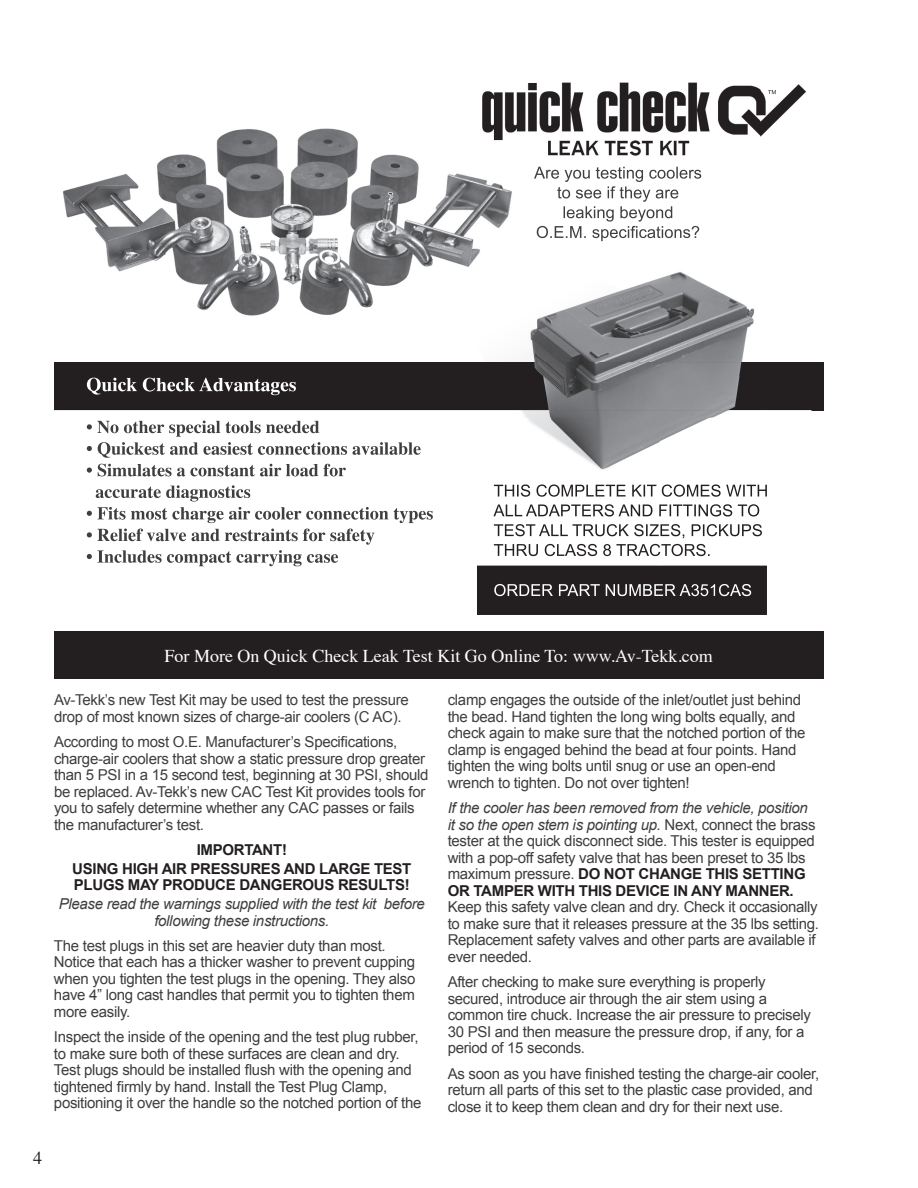
<style>
.page{position:relative;width:918px;height:1188px;background:#fff}
.page>*{position:absolute;margin:0;border:0;box-sizing:border-box;transform-origin:0 0}
.t1{font:18px "Times";color:#fff}
.t2{font:18px "Times";color:#231f20}
.t3{font:15px/16.5px "Arial";letter-spacing:-.02em;color:#3e3e3f}
.t4{font:italic 15px/16.5px "Arial";letter-spacing:-.02em;color:#3e3e3f;text-align:center}
.t5{font:700 15px/18.6px "Arial";letter-spacing:-.02em;color:#231f20;text-align:center}
.s1{font-style:italic}
.s2{font-weight:700;color:#231f20}
</style>
<div class="page">
<div style="left:54px;top:631px;width:770px;height:48px;background:#231f20"></div>
<img style="left:54px;top:82px;width:757px;height:485px">
<div style="left:477px;top:566px;width:290px;height:49px;background:#231f20"></div>
<img style="left:54px;top:362px;width:757px;height:48px">
<img style="left:87px;top:378px;width:209px;height:17px">
<img style="left:87px;top:421px;width:232px;height:16px">
<img style="left:87px;top:442px;width:334px;height:16px">
<img style="left:87px;top:464px;width:259px;height:12px">
<img style="left:86px;top:485px;width:165px;height:16px">
<img style="left:87px;top:507px;width:346px;height:16px">
<img style="left:87px;top:529px;width:287px;height:16px">
<img style="left:87px;top:550px;width:251px;height:16px">
<img style="left:494px;top:485px;width:273px;height:12px">
<img style="left:493px;top:504px;width:266px;height:13px">
<img style="left:494px;top:524px;width:268px;height:14px">
<img style="left:494px;top:544px;width:216px;height:12px">
<img style="left:494px;top:584px;width:257px;height:12px">
<img style="left:534px;top:167px;width:167px;height:15px">
<img style="left:557px;top:186px;width:121px;height:16px">
<img style="left:564px;top:206px;width:110px;height:16px">
<img style="left:537px;top:226px;width:162px;height:15px">
<svg style="left:768px;top:90px;width:8px;height:4px"></svg>
<p class="t1" style="left:165px;top:639px;width:550px">For More On Quick Check Leak Test Kit Go Online To: www.Av-Tekk.com</p>
<p class="t3" style="left:54px;top:692px;width:356px">Av-Tekk’s new Test Kit may be used to test the pressure drop of most known sizes of charge-air coolers (C AC).</p>
<p class="t3" style="left:54px;top:734px;width:376px">According to most O.E. Manufacturer’s Specifications, charge-air coolers that show a static pressure drop greater than 5 PSI in a 15 second test, beginning at 30 PSI, should be replaced. Av-Tekk’s new CAC Test Kit provides tools for you to safely determine whether any CAC passes or fails the manufacturer’s test.</p>
<p class="t5" style="left:72px;top:841px;width:341px">IMPORTANT!<br>USING HIGH AIR PRESSURES AND LARGE TEST</p>
<p class="t5" style="left:74px;top:876px;width:337px">PLUGS MAY PRODUCE DANGEROUS RESULTS!</p>
<p class="t4" style="left:59px;top:896px;width:368px">Please read the warnings supplied with the test kit before following these instructions.</p>
<p class="t3" style="left:54px;top:938px;width:363px">The test plugs in this set are heavier duty than most.<br>Notice that each has a thicker washer to prevent cupping when you tighten the test plugs in the opening. They also have 4” long cast handles that permit you to tighten them more easily.</p>
<p class="t3" style="left:54px;top:1029px;width:369px">Inspect the inside of the opening and the test plug rubber, to make sure both of these surfaces are clean and dry.<br>Test plugs should be installed flush with the opening and tightened firmly by hand. Install the Test Plug Clamp, positioning it over the handle so the notched portion of the</p>
<p class="t3" style="left:448px;top:692px;width:359px">clamp engages the outside of the inlet/outlet just behind the bead. Hand tighten the long wing bolts equally, and check again to make sure that the notched portion of the clamp is engaged behind the bead at four points. Hand tighten the wing bolts until snug or use an open-end wrench to tighten. Do not over tighten!</p>
<p class="t3" style="left:448px;top:800px;width:369px"><span class="s1">If the cooler has been removed from the vehicle, position it so the open stem is pointing up.</span> Next, connect the brass tester at the quick disconnect side. This tester is equipped with a pop-off safety valve that has been preset to 35 lbs maximum pressure. <span class="s2">DO NOT CHANGE THIS SETTING OR TAMPER WITH THIS DEVICE IN ANY MANNER.</span></p>
<p class="t3" style="left:448px;top:899px;width:373px">Keep this safety valve clean and dry. Check it occasionally to make sure that it releases pressure at the 35 lbs setting.<br>Replacement safety valves and other parts are available if ever needed.</p>
<p class="t3" style="left:448px;top:974px;width:365px">After checking to make sure everything is properly secured, introduce air through the air stem using a common tire chuck. Increase the air pressure to precisely 30 PSI and then measure the pressure drop, if any, for a period of 15 seconds.</p>
<p class="t3" style="left:448px;top:1065px;width:373px">As soon as you have finished testing the charge-air cooler, return all parts of this set to the plastic case provided, and close it to keep them clean and dry for their next use.</p>
<p class="t2" style="left:33px;top:1141px;width:10px">4</p>
</div>
